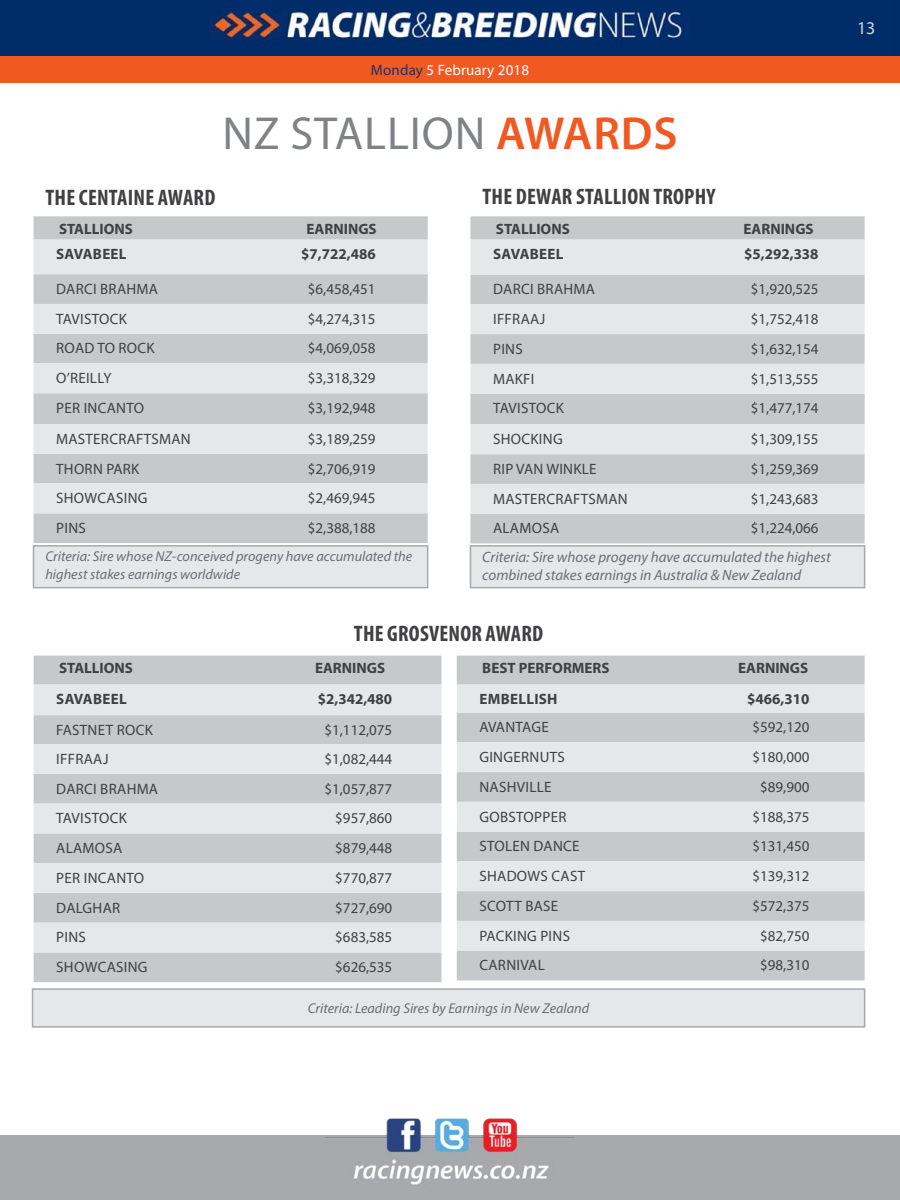
<style>
.page{position:relative;width:900px;height:1200px;background:#fff}
.page>*{position:absolute;margin:0;border:0;box-sizing:border-box;transform-origin:0 0}
.t1{font:46.5px "Myriad Pro";color:#808285}
.t2{font:600 46.5px "Myriad Pro";color:#f15922}
.t3{font:700 condensed 22.5px "Myriad Pro";letter-spacing:.01em;color:#414042}
.t4{font:18px "Myriad Pro";color:#d1d4d4}
.t5{font:15px "Myriad Pro";letter-spacing:.02em;color:#414042}
.t6{font:700 15px "Myriad Pro";color:#414042}
.t7{font:italic 15px/18px "Myriad Pro";color:#6d6e71}
.t8{font:15px "Myriad Pro";letter-spacing:.01em;color:#fff}
.t9{font:italic 14.25px/18px "Myriad Pro";color:#6d6e71}
.s1{color:#203267}
</style>
<div class="page">
<div style="left:0;top:1136px;width:900px;height:64px;background:#a7a9ac"></div>
<img style="left:325px;top:1118px;width:250px;height:67px">
<div style="left:0;top:56px;width:900px;height:27px;background:#f15922"></div>
<img style="left:0;top:0;width:900px;height:56px">
<div style="left:33px;top:545px;width:395px;height:43px;background:#e6e7e8;border:2px solid #a7a9ac"></div>
<div style="left:470px;top:545px;width:395px;height:43px;background:#e6e7e8;border:2px solid #a7a9ac"></div>
<div style="left:32px;top:988px;width:833px;height:40px;background:#e6e7e8;border:2px solid #a7a9ac"></div>
<div style="left:34px;top:216px;width:394px;height:327px;background:#c7c8ca"></div>
<svg style="left:34px;top:240px;width:394px;height:273px;background:#d8d9db"></svg>
<div style="left:470px;top:216px;width:395px;height:327px;background:#c7c8ca"></div>
<svg style="left:470px;top:240px;width:395px;height:274px;background:#d8d9db"></svg>
<div style="left:34px;top:656px;width:407px;height:326px;background:#c7c8ca"></div>
<svg style="left:34px;top:685px;width:407px;height:267px;background:#d8d9da"></svg>
<div style="left:457px;top:656px;width:408px;height:324px;background:#c7c8ca"></div>
<svg style="left:457px;top:685px;width:408px;height:266px;background:#d8d9da"></svg>
<p class="t8" style="left:371px;top:61px;width:160px"><span class="s1">MONDAY</span> 5 FEBRUARY 2018</p>
<h1 class="t1" style="left:222px;top:105px;width:138px">NZ STALLION</h1>
<h1 class="t2" style="left:496px;top:104px;width:32px">AWAR</h1>
<h1 class="t2" style="left:621px;top:104px;width:55px">DS</h1>
<h2 class="t3" style="left:46px;top:183px;width:171px">THE CENTAINE AWARD</h2>
<h2 class="t3" style="left:483px;top:183px;width:235px">THE DEWAR STALLION TROPHY</h2>
<p class="t6" style="left:59px;top:219px;width:75px">STALLIONS</p>
<p class="t6" style="left:307px;top:219px;width:72px">EARNINGS</p>
<p class="t6" style="left:56px;top:245px;width:19px">SAVABEEL</p>
<p class="t6" style="left:301px;top:245px;width:76px">$7,722,486</p>
<p class="t5" style="left:56px;top:280px;width:103px">DARCI BRAHMA</p>
<p class="t5" style="left:308px;top:280px;width:69px">$6,458,451</p>
<p class="t5" style="left:56px;top:309px;width:72px">TAVISTOCK</p>
<p class="t5" style="left:308px;top:309px;width:69px">$4,274,315</p>
<p class="t5" style="left:56px;top:339px;width:100px">ROAD TO ROCK</p>
<p class="t5" style="left:308px;top:339px;width:69px">$4,069,058</p>
<p class="t5" style="left:56px;top:369px;width:57px">O’REILLY</p>
<p class="t5" style="left:308px;top:369px;width:69px">$3,318,329</p>
<p class="t5" style="left:56px;top:399px;width:89px">PER INCANTO</p>
<p class="t5" style="left:308px;top:399px;width:69px">$3,192,948</p>
<p class="t5" style="left:56px;top:429px;width:136px">MASTERCRAFTSMAN</p>
<p class="t5" style="left:308px;top:429px;width:69px">$3,189,259</p>
<p class="t5" style="left:56px;top:459px;width:85px">THORN PARK</p>
<p class="t5" style="left:308px;top:459px;width:69px">$2,706,919</p>
<p class="t5" style="left:56px;top:489px;width:93px">SHOWCASING</p>
<p class="t5" style="left:308px;top:489px;width:69px">$2,469,945</p>
<p class="t5" style="left:56px;top:519px;width:31px">PINS</p>
<p class="t5" style="left:308px;top:519px;width:69px">$2,388,188</p>
<p class="t6" style="left:496px;top:219px;width:75px">STALLIONS</p>
<p class="t6" style="left:744px;top:219px;width:72px">EARNINGS</p>
<p class="t6" style="left:493px;top:245px;width:19px">SAVABEEL</p>
<p class="t6" style="left:744px;top:245px;width:76px">$5,292,338</p>
<p class="t5" style="left:493px;top:280px;width:103px">DARCI BRAHMA</p>
<p class="t5" style="left:751px;top:280px;width:69px">$1,920,525</p>
<p class="t5" style="left:493px;top:310px;width:52px">IFF RAAJ</p>
<p class="t5" style="left:751px;top:310px;width:69px">$1,752,418</p>
<p class="t5" style="left:493px;top:340px;width:31px">PINS</p>
<p class="t5" style="left:751px;top:340px;width:69px">$1,632,154</p>
<p class="t5" style="left:493px;top:369px;width:43px">MAKF I</p>
<p class="t5" style="left:751px;top:369px;width:69px">$1,513,555</p>
<p class="t5" style="left:493px;top:399px;width:72px">TAVISTOCK</p>
<p class="t5" style="left:751px;top:399px;width:69px">$1,477,174</p>
<p class="t5" style="left:493px;top:430px;width:71px">SHOCKING</p>
<p class="t5" style="left:751px;top:430px;width:69px">$1,309,155</p>
<p class="t5" style="left:493px;top:460px;width:105px">RIP VAN WINKLE</p>
<p class="t5" style="left:751px;top:460px;width:69px">$1,259,369</p>
<p class="t5" style="left:493px;top:489px;width:136px">MASTERCRAFTSMAN</p>
<p class="t5" style="left:751px;top:489px;width:69px">$1,243,683</p>
<p class="t5" style="left:493px;top:519px;width:68px">ALAMOSA</p>
<p class="t5" style="left:751px;top:519px;width:69px">$1,224,066</p>
<p class="t9" style="left:45px;top:547px;width:368px">Criteria: Sire whose NZ-conceived progeny have accumulated the highest stakes earnings worldwide</p>
<p class="t7" style="left:482px;top:548px;width:350px">Criteria: Sire whose progeny have accumulated the highest combined stakes earnings in Australia &amp; New Zealand</p>
<h2 class="t3" style="left:354px;top:619px;width:191px">THE GROSVENOR AWARD</h2>
<p class="t6" style="left:482px;top:658px;width:129px">BEST PERFORMERS</p>
<p class="t6" style="left:738px;top:658px;width:72px">EARNINGS</p>
<p class="t6" style="left:479px;top:689px;width:18px">EMBELLISH</p>
<p class="t6" style="left:747px;top:689px;width:64px">$466,310</p>
<p class="t5" style="left:479px;top:718px;width:71px">AVANTAGE</p>
<p class="t5" style="left:752px;top:718px;width:58px">$592,120</p>
<p class="t5" style="left:479px;top:748px;width:87px">GINGERNUTS</p>
<p class="t5" style="left:752px;top:748px;width:58px">$180,000</p>
<p class="t5" style="left:479px;top:778px;width:74px">NASHVILLE</p>
<p class="t5" style="left:760px;top:778px;width:51px">$89,900</p>
<p class="t5" style="left:479px;top:807px;width:89px">GOBSTOPPER</p>
<p class="t5" style="left:752px;top:807px;width:58px">$188,375</p>
<p class="t5" style="left:479px;top:837px;width:102px">STOLEN DANCE</p>
<p class="t5" style="left:752px;top:837px;width:58px">$131,450</p>
<p class="t5" style="left:479px;top:867px;width:105px">SHADOWS CAST</p>
<p class="t5" style="left:752px;top:867px;width:58px">$139,312</p>
<p class="t5" style="left:479px;top:897px;width:80px">SCOTT BASE</p>
<p class="t5" style="left:752px;top:897px;width:58px">$572,375</p>
<p class="t5" style="left:479px;top:926px;width:92px">PACKING PINS</p>
<p class="t5" style="left:760px;top:926px;width:51px">$82,750</p>
<p class="t5" style="left:479px;top:956px;width:67px">CARNIVAL</p>
<p class="t5" style="left:760px;top:956px;width:51px">$98,310</p>
<p class="t9" style="left:308px;top:999px;width:283px">Criteria: Leading Sires by Earnings in New Zealand</p>
<p class="t6" style="left:59px;top:658px;width:75px">STALLIONS</p>
<p class="t6" style="left:315px;top:658px;width:72px">EARNINGS</p>
<p class="t6" style="left:56px;top:689px;width:19px">SAVABEEL</p>
<p class="t6" style="left:318px;top:689px;width:76px">$2,342,480</p>
<p class="t5" style="left:56px;top:721px;width:98px">FASTNET ROCK</p>
<p class="t5" style="left:324px;top:721px;width:69px">$1,112,075</p>
<p class="t5" style="left:56px;top:750px;width:52px">IFF RAAJ</p>
<p class="t5" style="left:324px;top:750px;width:69px">$1,082,444</p>
<p class="t5" style="left:56px;top:779px;width:103px">DARCI BRAHMA</p>
<p class="t5" style="left:324px;top:779px;width:69px">$1,057,877</p>
<p class="t5" style="left:56px;top:809px;width:72px">TAVISTOCK</p>
<p class="t5" style="left:335px;top:809px;width:58px">$957,860</p>
<p class="t5" style="left:56px;top:839px;width:68px">ALAMOSA</p>
<p class="t5" style="left:335px;top:839px;width:58px">$879,448</p>
<p class="t5" style="left:56px;top:869px;width:89px">PER INCANTO</p>
<p class="t5" style="left:335px;top:869px;width:58px">$770,877</p>
<p class="t5" style="left:56px;top:898px;width:65px">DALGHAR</p>
<p class="t5" style="left:335px;top:898px;width:58px">$727,690</p>
<p class="t5" style="left:56px;top:928px;width:31px">PINS</p>
<p class="t5" style="left:335px;top:928px;width:58px">$683,585</p>
<p class="t5" style="left:56px;top:958px;width:93px">SHOWCASING</p>
<p class="t5" style="left:335px;top:958px;width:58px">$626,535</p>
<p class="t4" style="left:857px;top:17px;width:20px">13</p>
</div>
